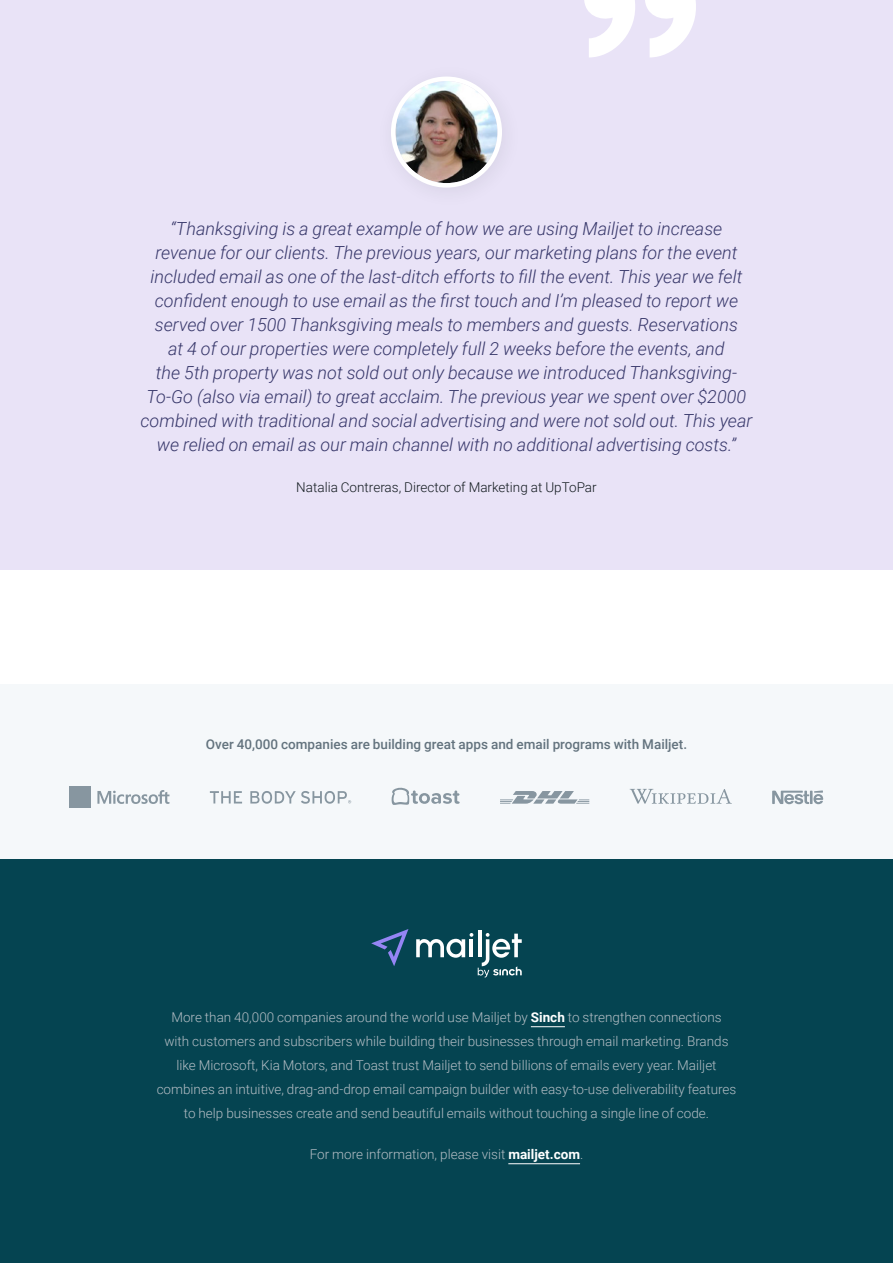
<style>
.page{position:relative;width:893px;height:1263px;background:#fff}
.page>*{position:absolute;margin:0;border:0;box-sizing:border-box;transform-origin:0 0}
.t1{font:italic 300 18px/24px "Roboto";color:#38386b;text-align:center}
.t2{font:300 13.5px/24px "Roboto";color:#b3bdc4;text-align:center}
.t3{font:500 13.5px "Roboto";color:#63737e}
.t4{font:300 13.5px "Roboto";color:#131b20}
.s1{font-weight:700;color:#fff}
</style>
<div class="page">
<div style="left:0;top:859px;width:893px;height:404px;background:#054451"></div>
<div style="left:0;top:685px;width:893px;height:174px;background:#f5f8fa"></div>
<hr style="left:531px;top:1026px;width:34px;height:1px;background:#fff">
<hr style="left:508px;top:1163px;width:72px;height:1px;background:#fff">
<svg style="left:500px;top:791px;width:89px;height:13px"></svg>
<svg style="left:97px;top:790px;width:72px;height:14px"></svg>
<div style="left:70px;top:787px;width:10px;height:10px;background:#8796a0"></div>
<div style="left:81px;top:787px;width:10px;height:10px;background:#8796a0"></div>
<div style="left:70px;top:798px;width:10px;height:10px;background:#8796a0"></div>
<div style="left:81px;top:798px;width:10px;height:10px;background:#8796a0"></div>
<svg style="left:391px;top:787px;width:69px;height:18px"></svg>
<svg style="left:630px;top:789px;width:102px;height:15px"></svg>
<svg style="left:772px;top:790px;width:51px;height:14px"></svg>
<svg style="left:210px;top:791px;width:32px;height:12px"></svg>
<svg style="left:250px;top:791px;width:101px;height:13px"></svg>
<hr style="left:478px;top:930px;width:3px;height:27px;background:#fff">
<svg style="left:371px;top:929px;width:37px;height:37px"></svg>
<svg style="left:416px;top:933px;width:106px;height:45px"></svg>
<div style="left:0;top:0;width:893px;height:570px;background:#e9e3f7"></div>
<svg style="left:584px;top:0;width:112px;height:57px"></svg>
<div style="left:375px;top:62px;width:147px;height:148px;background:#131b20;opacity:.08"></div>
<img style="left:395px;top:81px;width:102px;height:102px;border-radius:51px">
<div style="left:391px;top:77px;width:111px;height:111px;border:4px solid #fff;border-radius:50%"></div>
<p class="t1" style="left:141px;top:216px;width:613px">“Thanksgiving is a great example of how we are using Mailjet to increase revenue for our clients. The previous years, our marketing plans for the event included email as one of the last-ditch efforts to fill the event. This year we felt confident enough to use email as the first touch and I’m pleased to report we served over 1500 Thanksgiving meals to members and guests. Reservations<br>at 4 of our properties were completely full 2 weeks before the events, and<br>the 5th property was not sold out only because we introduced Thanksgiving-To-Go (also via email) to great acclaim. The previous year we spent over $2000 combined with traditional and social advertising and were not sold out. This year we relied on email as our main channel with no additional advertising costs.”</p>
<p class="t4" style="left:296px;top:477px;width:302px">Natalia Contreras, Director of Marketing at UpToPar</p>
<p class="t3" style="left:206px;top:735px;width:483px">Over 40,000 companies are building great apps and email programs with Mailjet.</p>
<p class="t2" style="left:157px;top:1005px;width:581px">More than 40,000 companies around the world use Mailjet by <span class="s1">Sinch</span> to strengthen connections<br>with customers and subscribers while building their businesses through email marketing. Brands like Microsoft, Kia Motors, and Toast trust Mailjet to send billions of emails every year. Mailjet combines an intuitive, drag-and-drop email campaign builder with easy-to-use deliverability features to help businesses create and send beautiful emails without touching a single line of code.</p>
<p class="t2" style="left:310px;top:1142px;width:275px">For more information, please visit <span class="s1">mailjet.com</span>.</p>
</div>
